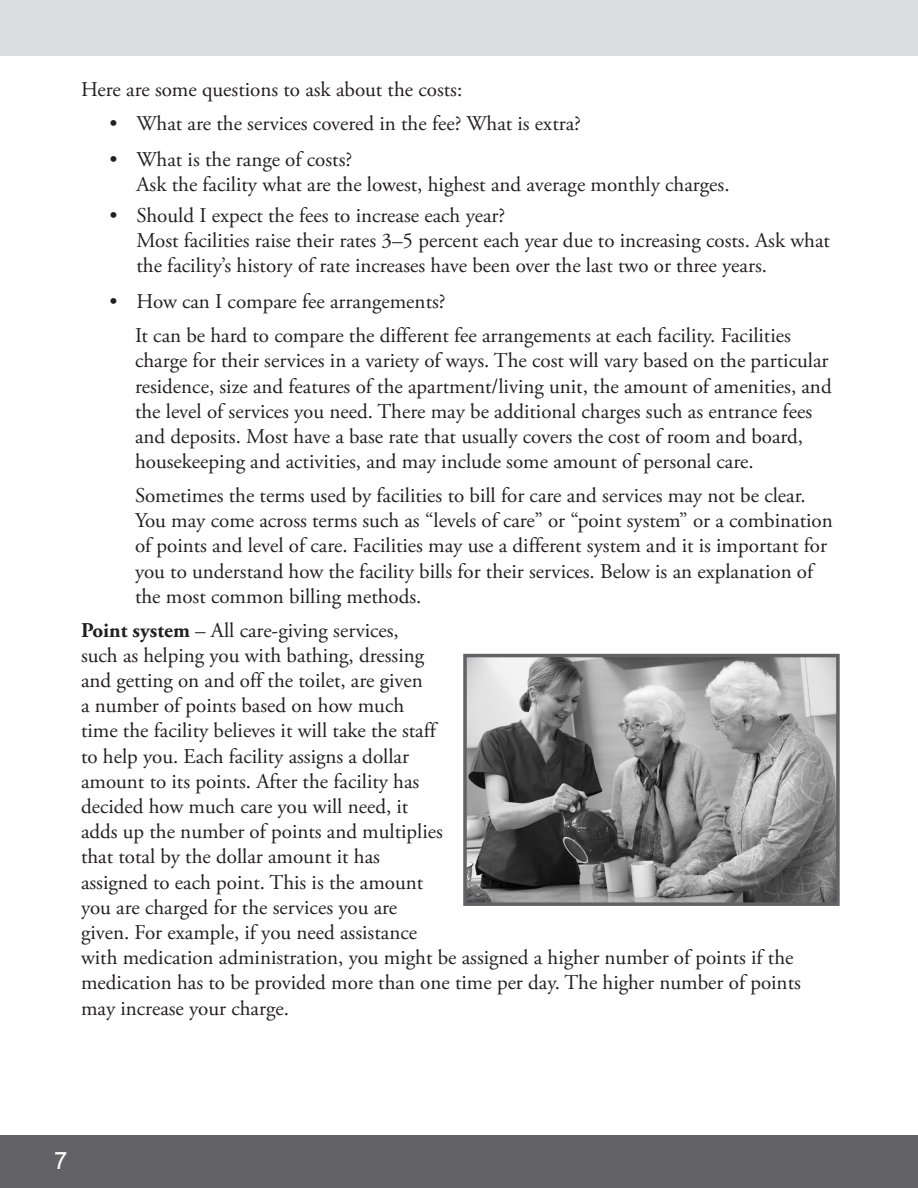
<style>
.page{position:relative;width:918px;height:1188px;background:#fff}
.page>*{position:absolute;margin:0;border:0;box-sizing:border-box;transform-origin:0 0}
.t1{font:24px "Arial";color:#fff}
.Body_bullet_indent{font:21px/25.2px "Adobe Garamond Pro";color:#231f20}
.Body{font:21px "Adobe Garamond Pro";color:#231f20}
.s1{font-weight:700}
</style>
<div class="page">
<div style="left:0;top:0;width:918px;height:55px;background:#dcdddf"></div>
<div style="left:0;top:1135px;width:918px;height:53px;background:#636366"></div>
<img style="left:468px;top:659px;width:367px;height:242px">
<div style="left:463px;top:654px;width:377px;height:252px;border:4px solid #636366"></div>
<p class="Body" style="left:81px;top:77px;width:383px">Here are some questions to ask about the costs:</p>
<p class="Body_bullet_indent" style="left:110px;top:112px;width:473px">• What are the services covered in the fee? What is extra?</p>
<p class="Body_bullet_indent" style="left:136px;top:148px;width:595px;text-indent:-27px">• What is the range of costs?<br>Ask the facility what are the lowest, highest and average monthly charges.</p>
<p class="Body_bullet_indent" style="left:136px;top:203px;width:695px;text-indent:-27px">• Should I expect the fees to increase each year?<br>Most facilities raise their rates 3–5 percent each year due to increasing costs. Ask what the facility’s history of rate increases have been over the last two or three years.</p>
<p class="Body_bullet_indent" style="left:110px;top:290px;width:338px">• How can I compare fee arrangements?</p>
<p class="Body_bullet_indent" style="left:135px;top:324px;width:698px">It can be hard to compare the different fee arrangements at each facility. Facilities charge for their services in a variety of ways. The cost will vary based on the particular residence, size and features of the apartment/living unit, the amount of amenities, and the level of services you need. There may be additional charges such as entrance fees and deposits. Most have a base rate that usually covers the cost of room and board, housekeeping and activities, and may include some amount of personal care.</p>
<p class="Body_bullet_indent" style="left:135px;top:483px;width:699px">Sometimes the terms used by facilities to bill for care and services may not be clear.<br>You may come across terms such as “levels of care” or “point system” or a combination of points and level of care. Facilities may use a different system and it is important for you to understand how the facility bills for their services. Below is an explanation of the most common billing methods.</p>
<p class="Body_bullet_indent" style="left:81px;top:618px;width:721px"><span class="s1">Point system</span> – All care-giving services,<br>such as helping you with bathing, dressing<br>and getting on and off the toilet, are given<br>a number of points based on how much<br>time the facility believes it will take the staff<br>to help you. Each facility assigns a dollar<br>amount to its points. After the facility has<br>decided how much care you will need, it<br>adds up the number of points and multiplies<br>that total by the dollar amount it has<br>assigned to each point. This is the amount<br>you are charged for the services you are<br>given. For example, if you need assistance<br>with medication administration, you might be assigned a higher number of points if the medication has to be provided more than one time per day. The higher number of points may increase your charge.</p>
<p class="t1" style="left:54px;top:1145px;width:15px">7</p>
</div>
